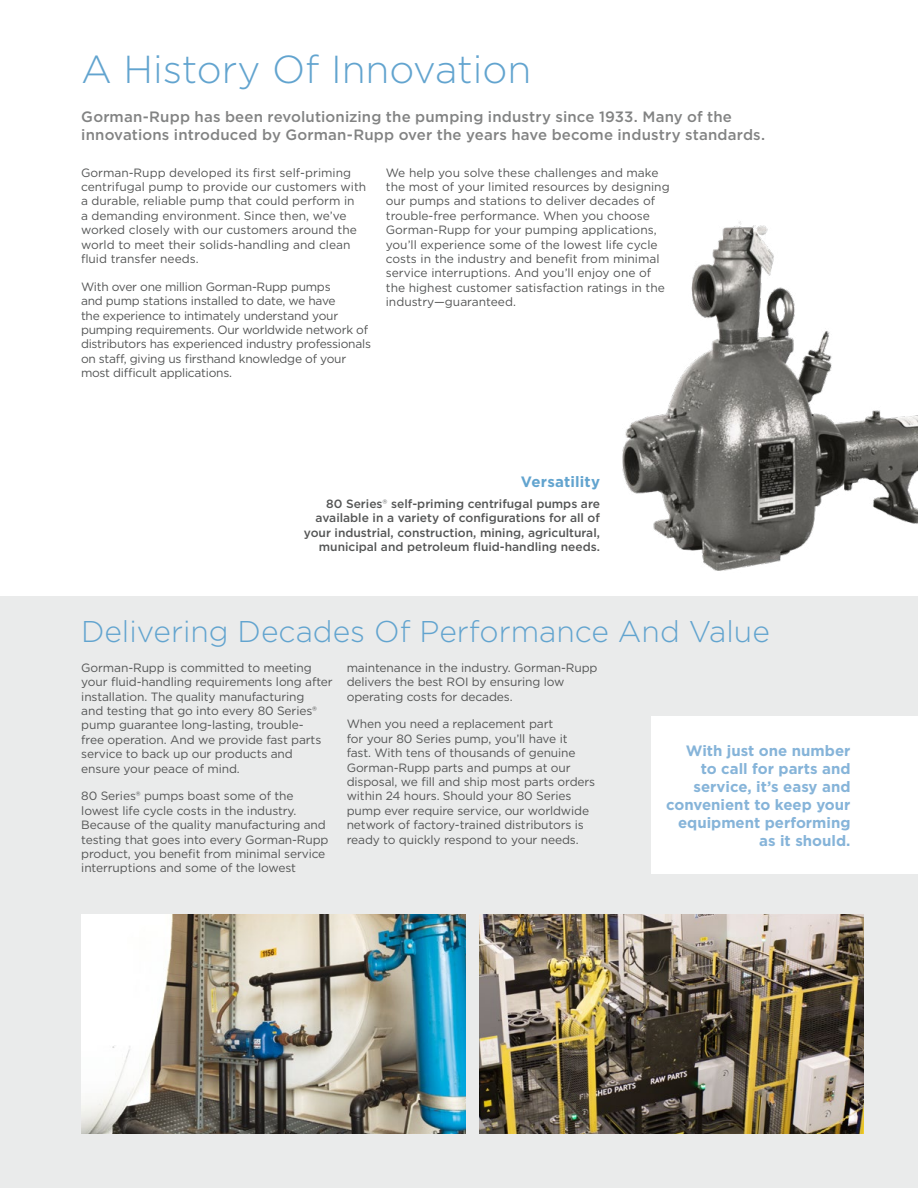
<style>
.page{position:relative;width:918px;height:1188px;background:#fff}
.page>*{position:absolute;margin:0;border:0;box-sizing:border-box;transform-origin:0 0}
.t1{font:300 39px "Gotham";color:#62a4cf}
.t2{font:300 30px "Gotham";color:#62a4cf}
.t3{font:500 15px/18px "Gotham";letter-spacing:.01em;color:#828383}
.t4{font:700 15px/18px "Gotham";color:#86b4d9;text-align:right}
.t5{font:700 15px "Gotham";letter-spacing:.01em;color:#62a4cf}
.t6{font:12px/14.4px "Gotham";letter-spacing:-.01em;color:#545555}
.t7{font:500 12px/14.4px "Gotham";color:#545555;text-align:right}
.s1{font-weight:300}
</style>
<div class="page">
<div style="left:0;top:596px;width:918px;height:592px;background:#eaebeb"></div>
<img style="left:622px;top:221px;width:296px;height:350px">
<img style="left:81px;top:915px;width:385px;height:219px">
<div style="left:651px;top:716px;width:267px;height:158px;background:#fff"></div>
<img style="left:480px;top:915px;width:384px;height:219px">
<h1 class="t1" style="left:81px;top:44px;width:452px">A History Of Innovation</h1>
<p class="t3" style="left:81px;top:107px;width:685px">Gorman-Rupp has been revolutionizing the pumping industry since 1933. Many of the innovations introduced by Gorman-Rupp over the years have become industry standards.</p>
<p class="t6" style="left:81px;top:165px;width:287px">Gorman-Rupp developed its first self-priming centrifugal pump to provide our customers with a durable, reliable pump that could perform in<br>a demanding environment. Since then, we’ve worked closely with our customers around the world to meet their solids-handling and clean fluid transfer needs.</p>
<p class="t6" style="left:81px;top:279px;width:292px">With over one million Gorman-Rupp pumps<br>and pump stations installed to date, we have<br>the experience to intimately understand your pumping requirements. Our worldwide network of distributors has experienced industry professionals on staff, giving us firsthand knowledge of your most difficult applications.</p>
<p class="t6" style="left:386px;top:165px;width:285px">We help you solve these challenges and make the most of your limited resources by designing our pumps and stations to deliver decades of trouble-free performance. When you choose Gorman-Rupp for your pumping applications, you’ll experience some of the lowest life cycle costs in the industry and benefit from minimal service interruptions. And you’ll enjoy one of the highest customer satisfaction ratings in the industry—guaranteed.</p>
<p class="t5" style="left:521px;top:472px;width:81px">Versatility</p>
<p class="t7" style="left:304px;top:496px;width:298px">80 Series<span class="s1">®</span> self-priming centrifugal pumps are available in a variety of configurations for all of your industrial, construction, mining, agricultural, municipal and petroleum fluid-handling needs.</p>
<h2 class="t2" style="left:81px;top:612px;width:690px">Delivering Decades Of Performance And Value</h2>
<p class="t6" style="left:81px;top:660px;width:253px">Gorman-Rupp is committed to meeting your fluid-handling requirements long after installation. The quality manufacturing<br>and testing that go into every 80 Series® pump guarantee long-lasting, trouble-<br>free operation. And we provide fast parts service to back up our products and ensure your peace of mind.</p>
<p class="t6" style="left:81px;top:789px;width:249px">80 Series® pumps boast some of the lowest life cycle costs in the industry.<br>Because of the quality manufacturing and testing that goes into every Gorman-Rupp product, you benefit from minimal service interruptions and some of the lowest</p>
<p class="t6" style="left:347px;top:660px;width:252px">maintenance in the industry. Gorman-Rupp delivers the best ROI by ensuring low operating costs for decades.</p>
<p class="t6" style="left:347px;top:717px;width:250px">When you need a replacement part<br>for your 80 Series pump, you’ll have it<br>fast. With tens of thousands of genuine Gorman-Rupp parts and pumps at our disposal, we fill and ship most parts orders within 24 hours. Should your 80 Series pump ever require service, our worldwide network of factory-trained distributors is ready to quickly respond to your needs.</p>
<p class="t4" style="left:666px;top:742px;width:186px">With just one number to call for parts and service, it’s easy and convenient to keep your equipment performing as it should.</p>
</div>
